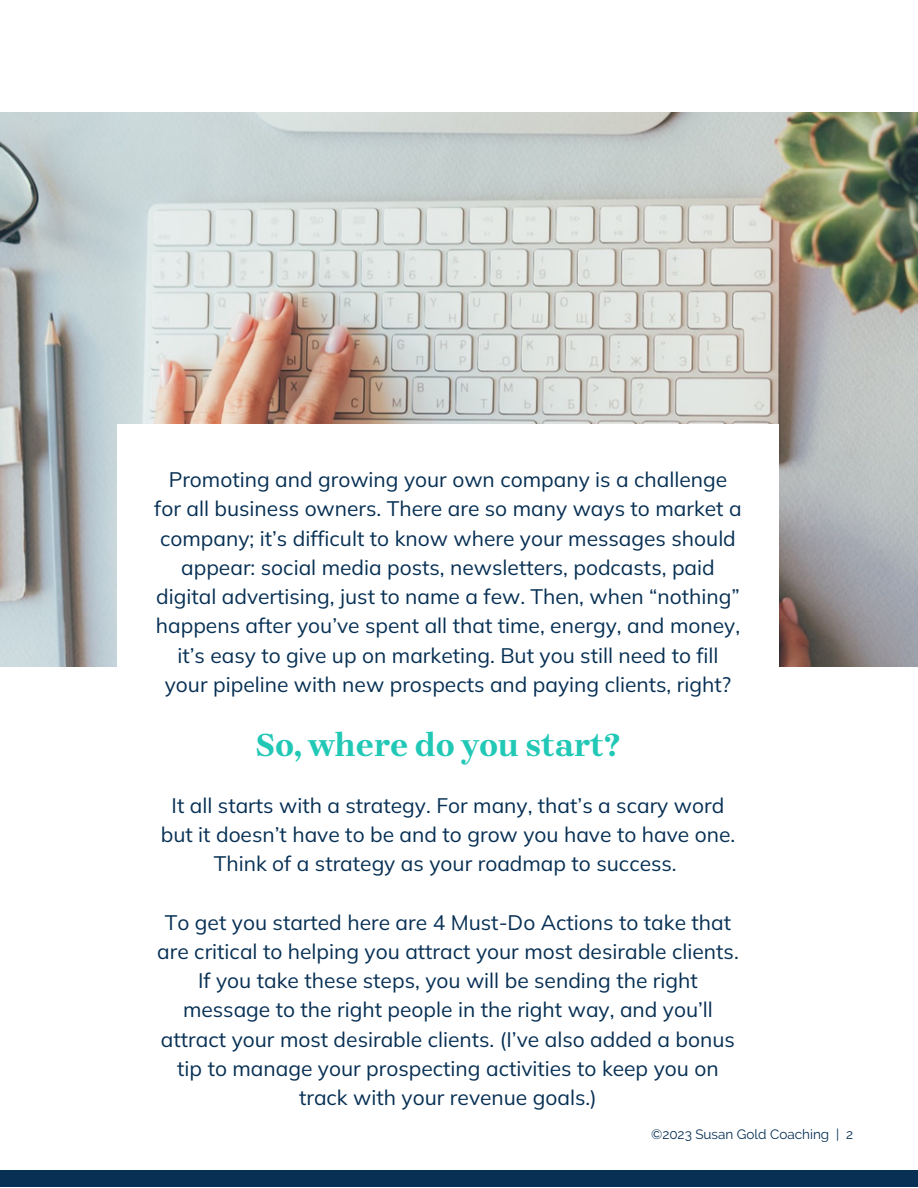
<style>
.page{position:relative;width:918px;height:1188px;background:#fff}
.page>*{position:absolute;margin:0;border:0;box-sizing:border-box;transform-origin:0 0}
.t1{font:700 33px "Brygada 1918";color:#22c8b6}
.t2{font:21px/29.2px "Mulish";color:#073054;text-align:center}
.t3{font:13.5px "Raleway";color:#073054}
</style>
<div class="page">
<img style="left:0;top:113px;width:918px;height:553px">
<div style="left:117px;top:424px;width:662px;height:640px;background:#fff"></div>
<div style="left:0;top:1170px;width:918px;height:17px;background:#073054"></div>
<p class="t2" style="left:154px;top:465px;width:589px">Promoting and growing your own company is a challenge for all business owners. There are so many ways to market a company; it’s difficult to know where your messages should appear: social media posts, newsletters, podcasts, paid digital advertising, just to name a few. Then, when “nothing” happens after you’ve spent all that time, energy, and money, it’s easy to give up on marketing. But you still need to fill your pipeline with new prospects and paying clients, right?</p>
<p class="t1" style="left:255px;top:726px;width:367px">So, where do you start?</p>
<p class="t2" style="left:161px;top:790px;width:576px">It all starts with a strategy. For many, that’s a scary word but it doesn’t have to be and to grow you have to have one.<br>Think of a strategy as your roadmap to success.</p>
<p class="t2" style="left:157px;top:907px;width:583px">To get you started here are 4 Must-Do Actions to take that are critical to helping you attract your most desirable clients.<br>If you take these steps, you will be sending the right message to the right people in the right way, and you’ll attract your most desirable clients. (I’ve also added a bonus tip to manage your prospecting activities to keep you on track with your revenue goals.)</p>
<p class="t3" style="left:651px;top:1126px;width:204px">©2023 Susan Gold Coaching | 2</p>
</div>
